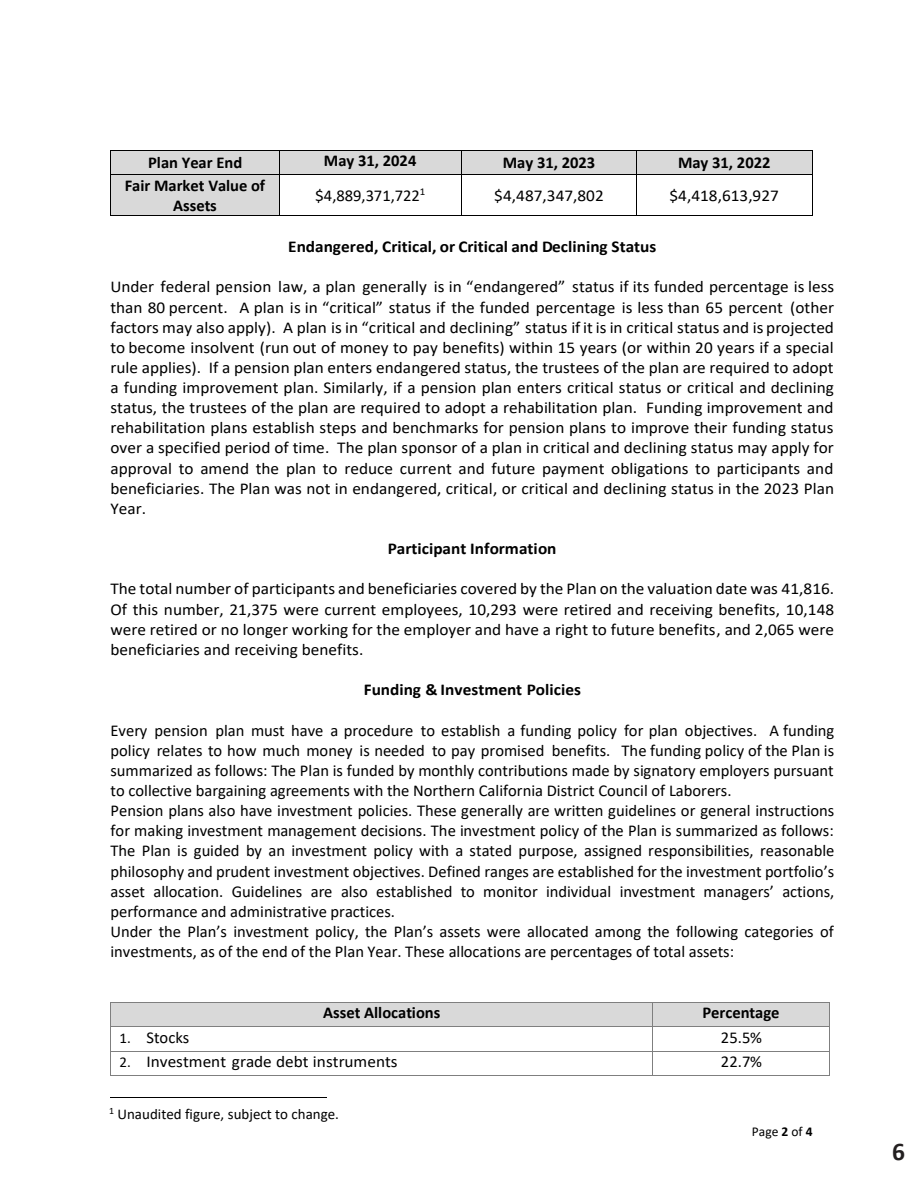
<style>
.page{position:relative;width:918px;height:1188px;background:#fff}
.page>*{position:absolute;margin:0;border:0;box-sizing:border-box;transform-origin:0 0}
.t1{font:700 25.5px "Calibri";color:#231f20}
.t2{font:16.5px/20.1px "Calibri";color:#000;text-align:justify;scale:1.04 1}
.t3{font:16.5px/20.1px "Calibri";color:#000}
.t4{font:700 16.5px "Calibri";color:#000;scale:1.04 1}
.t5{font:700 16.5px/20.1px "Calibri";color:#000;text-align:center}
.t6{font:15px "Calibri";color:#000}
.t7{font:13.5px "Calibri";color:#000}
.s1{font-size:15px}
.s2{font-weight:700}
</style>
<div class="page">
<div style="left:111px;top:151px;width:168px;height:23px;background:#d9d9d9"></div>
<div style="left:280px;top:151px;width:181px;height:23px;background:#d9d9d9"></div>
<div style="left:462px;top:151px;width:174px;height:23px;background:#d9d9d9"></div>
<div style="left:637px;top:151px;width:175px;height:23px;background:#d9d9d9"></div>
<hr style="left:111px;top:150px;width:168px;height:1px;background:#000">
<hr style="left:280px;top:150px;width:181px;height:1px;background:#000">
<hr style="left:462px;top:150px;width:174px;height:1px;background:#000">
<hr style="left:637px;top:150px;width:175px;height:1px;background:#000">
<div style="left:111px;top:175px;width:168px;height:40px;background:#d9d9d9"></div>
<svg style="left:110px;top:150px;width:1px;height:25px"></svg>
<hr style="left:111px;top:174px;width:168px;height:1px;background:#000">
<svg style="left:279px;top:150px;width:1px;height:25px"></svg>
<hr style="left:280px;top:174px;width:181px;height:1px;background:#000">
<svg style="left:461px;top:150px;width:1px;height:25px"></svg>
<hr style="left:462px;top:174px;width:174px;height:1px;background:#000">
<svg style="left:636px;top:150px;width:1px;height:25px"></svg>
<hr style="left:637px;top:174px;width:175px;height:1px;background:#000">
<svg style="left:812px;top:150px;width:1px;height:25px"></svg>
<hr style="left:110px;top:175px;width:1px;height:40px;background:#000">
<hr style="left:111px;top:215px;width:168px;height:1px;background:#000">
<hr style="left:279px;top:175px;width:1px;height:40px;background:#000">
<hr style="left:280px;top:215px;width:181px;height:1px;background:#000">
<hr style="left:461px;top:175px;width:1px;height:40px;background:#000">
<hr style="left:462px;top:215px;width:174px;height:1px;background:#000">
<hr style="left:636px;top:175px;width:1px;height:40px;background:#000">
<hr style="left:637px;top:215px;width:175px;height:1px;background:#000">
<hr style="left:812px;top:175px;width:1px;height:40px;background:#000">
<div style="left:111px;top:1003px;width:541px;height:24px;background:#d9d9d9"></div>
<div style="left:653px;top:1003px;width:176px;height:24px;background:#d9d9d9"></div>
<hr style="left:111px;top:1002px;width:542px;height:1px;background:#7f7f7f">
<hr style="left:653px;top:1002px;width:176px;height:1px;background:#7f7f7f">
<hr style="left:111px;top:1027px;width:542px;height:1px;background:#7f7f7f">
<hr style="left:653px;top:1027px;width:176px;height:1px;background:#7f7f7f">
<hr style="left:111px;top:1051px;width:542px;height:1px;background:#7f7f7f">
<hr style="left:653px;top:1051px;width:176px;height:1px;background:#7f7f7f">
<svg style="left:110px;top:1002px;width:1px;height:74px"></svg>
<hr style="left:111px;top:1075px;width:542px;height:1px;background:#7f7f7f">
<hr style="left:653px;top:1075px;width:176px;height:1px;background:#7f7f7f">
<svg style="left:829px;top:1002px;width:1px;height:74px"></svg>
<hr style="left:110px;top:1098px;width:217px;height:1px;background:#000">
<p class="t5" style="left:148px;top:152px;width:96px">Plan Year End</p>
<p class="t5" style="left:324px;top:151px;width:94px">May 31, 2024</p>
<p class="t5" style="left:503px;top:152px;width:94px">May 31, 2023</p>
<p class="t5" style="left:678px;top:152px;width:94px">May 31, 2022</p>
<p class="t5" style="left:125px;top:175px;width:142px">Fair Market Value of<br>Assets</p>
<p class="t2" style="left:315px;top:185px;width:107px">$4,889,371,722<sup>1</sup></p>
<p class="t2" style="left:494px;top:185px;width:107px">$4,487,347,802</p>
<p class="t2" style="left:669px;top:185px;width:107px">$4,418,613,927</p>
<p class="t4" style="left:288px;top:235px;width:355px">Endangered, Critical, or Critical and Declining Status</p>
<p class="t2" style="left:110px;top:276px;width:698px">Under federal pension law, a plan generally is in “endangered” status if its funded percentage is less than 80 percent. A plan is in “critical” status if the funded percentage is less than 65 percent (other factors may also apply). A plan is in “critical and declining” status if it is in critical status and is projected to become insolvent (run out of money to pay benefits) within 15 years (or within 20 years if a special rule applies). If a pension plan enters endangered status, the trustees of the plan are required to adopt a funding improvement plan. Similarly, if a pension plan enters critical status or critical and declining status, the trustees of the plan are required to adopt a rehabilitation plan. Funding improvement and rehabilitation plans establish steps and benchmarks for pension plans to improve their funding status over a specified period of time. The plan sponsor of a plan in critical and declining status may apply for approval to amend the plan to reduce current and future payment obligations to participants and beneficiaries. The Plan was not in endangered, critical, or critical and declining status in the 2023 Plan Year.</p>
<p class="t4" style="left:388px;top:537px;width:164px">Participant Information</p>
<p class="t2" style="left:110px;top:579px;width:697px">The total number of participants and beneficiaries covered by the Plan on the valuation date was 41,816.<br>Of this number, 21,375 were current employees, 10,293 were retired and receiving benefits, 10,148 were retired or no longer working for the employer and have a right to future benefits, and 2,065 were beneficiaries and receiving benefits.</p>
<p class="t4" style="left:364px;top:678px;width:210px">Funding &amp; Investment Policies</p>
<p class="t3" style="left:110px;top:720px;width:725px">Every pension plan must have a procedure to establish a funding policy for plan objectives. A funding policy relates to how much money is needed to pay promised benefits. The funding policy of the Plan is summarized as follows: The Plan is funded by monthly contributions made by signatory employers pursuant to collective bargaining agreements with the Northern California District Council of Laborers.<br>Pension plans also have investment policies. These generally are written guidelines or general instructions for making investment management decisions. The investment policy of the Plan is summarized as follows:<br>The Plan is guided by an investment policy with a stated purpose, assigned responsibilities, reasonable philosophy and prudent investment objectives. Defined ranges are established for the investment portfolio’s asset allocation. Guidelines are also established to monitor individual investment managers’ actions, performance and administrative practices.<br>Under the Plan’s investment policy, the Plan’s assets were allocated among the following categories of investments, as of the end of the Plan Year. These allocations are percentages of total assets:</p>
<p class="t5" style="left:323px;top:1002px;width:119px">Asset Allocations</p>
<p class="t5" style="left:702px;top:1002px;width:79px">Percentage</p>
<p class="t3" style="left:119px;top:1027px;width:71px"><span class="s1">1.</span> Stocks</p>
<p class="t3" style="left:721px;top:1027px;width:43px">25.5%</p>
<p class="t2" style="left:119px;top:1051px;width:269px"><span class="s1">2.</span> Investment grade debt instruments</p>
<p class="t3" style="left:721px;top:1051px;width:43px">22.7%</p>
<p class="t6" style="left:109px;top:1104px;width:231px"><sup>1</sup> Unaudited figure, subject to change.</p>
<p class="t7" style="left:752px;top:1122px;width:62px">Page <span class="s2">2</span> of <span class="s2">4</span></p>
<p class="t1" style="left:892px;top:1133px;width:14px">6</p>
</div>
